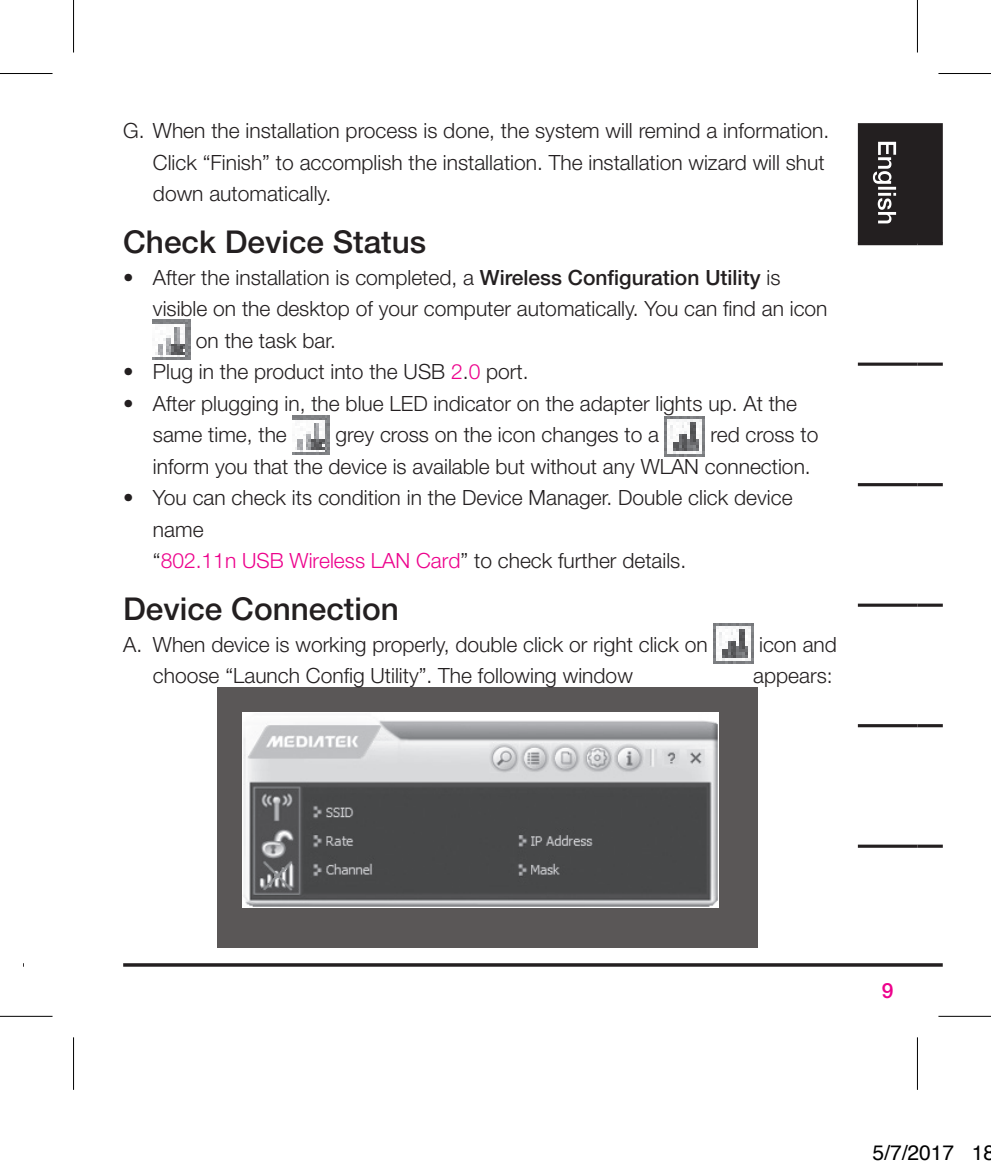
<style>
.page{position:relative;width:991px;height:1171px;background:#fff}
.page>*{position:absolute;margin:0;border:0;box-sizing:border-box;transform-origin:0 0}
.Headline-02{font:500 31.5px "Helvetica Neue LT Std";color:#231f20}
.t1{font:300 21px/31.5px "Helvetica Neue LT Std";color:#231f20}
.t2{font:21px "Helvetica";color:#000}
.t3{font:500 21px "Helvetica Neue LT Std";color:#ed028c}
.s1{font-weight:500}
.s2{color:#ed028c}
</style>
<div class="page">
<hr style="left:123px;top:963px;width:819px;height:3px;background:#231f20">
<svg style="left:917px;top:603px;width:25px;height:4px"></svg>
<hr style="left:917px;top:724px;width:25px;height:3px;background:#231f20">
<svg style="left:917px;top:844px;width:25px;height:4px"></svg>
<svg style="left:857px;top:603px;width:60px;height:4px"></svg>
<hr style="left:857px;top:724px;width:60px;height:3px;background:#231f20">
<svg style="left:857px;top:844px;width:60px;height:4px"></svg>
<hr style="left:917px;top:242px;width:25px;height:3px;background:#231f20">
<hr style="left:857px;top:242px;width:60px;height:3px;background:#231f20">
<svg style="left:917px;top:362px;width:25px;height:4px"></svg>
<hr style="left:917px;top:483px;width:25px;height:3px;background:#231f20">
<svg style="left:857px;top:362px;width:60px;height:4px"></svg>
<hr style="left:857px;top:483px;width:60px;height:3px;background:#231f20">
<svg style="left:857px;top:123px;width:85px;height:121px;background:#332f30"></svg>
<img style="left:153px;top:320px;width:37px;height:40px">
<img style="left:292px;top:415px;width:38px;height:40px">
<img style="left:665px;top:417px;width:39px;height:39px">
<img style="left:713px;top:623px;width:40px;height:40px">
<div style="left:217px;top:687px;width:541px;height:261px;background:#5a5757"></div>
<img style="left:243px;top:713px;width:475px;height:194px">
<div style="left:71px;top:0;width:5px;height:52px;background:#f8f8f8"></div>
<div style="left:71px;top:1037px;width:5px;height:53px;background:#f8f8f8"></div>
<svg style="left:917px;top:0;width:1px;height:52px"></svg>
<svg style="left:917px;top:1037px;width:1px;height:53px"></svg>
<hr style="left:0;top:73px;width:52px;height:1px;background:#000">
<hr style="left:938px;top:73px;width:52px;height:1px;background:#000">
<hr style="left:0;top:1015px;width:52px;height:2px;background:#000">
<hr style="left:938px;top:1015px;width:52px;height:2px;background:#000">
<hr style="left:73px;top:0;width:1px;height:52px;background:#000">
<hr style="left:73px;top:1037px;width:1px;height:53px;background:#000">
<hr style="left:916px;top:0;width:1px;height:52px;background:#000">
<hr style="left:916px;top:1037px;width:1px;height:53px;background:#000">
<p class="t1" style="left:153px;top:114px;width:677px;text-indent:-30px">G. When the installation process is done, the system will remind a information.<br>Click “Finish” to accomplish the installation. The installation wizard will shut down automatically.</p>
<p class="Headline-02" style="left:123px;top:223px;width:304px">Check Device Status</p>
<p class="t1" style="left:123px;top:261px;width:658px">• After the installation is completed, a <span class="s1">Wireless Configuration Utility</span> is</p>
<p class="t1" style="left:153px;top:292px;width:676px">visible on the desktop of your computer automatically. You can find an icon</p>
<p class="t1" style="left:196px;top:324px;width:142px">on the task bar.</p>
<p class="t1" style="left:123px;top:355px;width:407px">• Plug in the product into the USB <span class="s2">2</span>.<span class="s2">0</span> port.</p>
<p class="t1" style="left:153px;top:387px;width:645px;text-indent:-30px">• After plugging in, the blue LED indicator on the adapter lights up. At the same time, the</p>
<p class="t1" style="left:153px;top:418px;width:666px;text-indent:557px">red cross to inform you that the device is available but without any WLAN connection.</p>
<p class="t1" style="left:153px;top:481px;width:641px;text-indent:-30px">• You can check its condition in the Device Manager. Double click device name<br>“<span class="s2">802.11n USB Wireless LAN Card</span>” to check further details.</p>
<p class="Headline-02" style="left:123px;top:590px;width:277px">Device Connection</p>
<p class="t1" style="left:123px;top:628px;width:586px">A. When device is working properly, double click or right click on</p>
<p class="t1" style="left:759px;top:628px;width:79px">icon and</p>
<p class="t1" style="left:153px;top:659px;width:481px">choose “Launch Config Utility”. The following window</p>
<p class="t1" style="left:753px;top:659px;width:81px">appears:</p>
<p class="t1" style="left:335px;top:418px;width:325px">grey cross on the icon changes to a</p>
<p class="t3" style="left:881px;top:978px;width:13px">9</p>
<p class="t2" style="left:872px;top:1137px;width:124px">5/7/2017 18</p>
</div>
